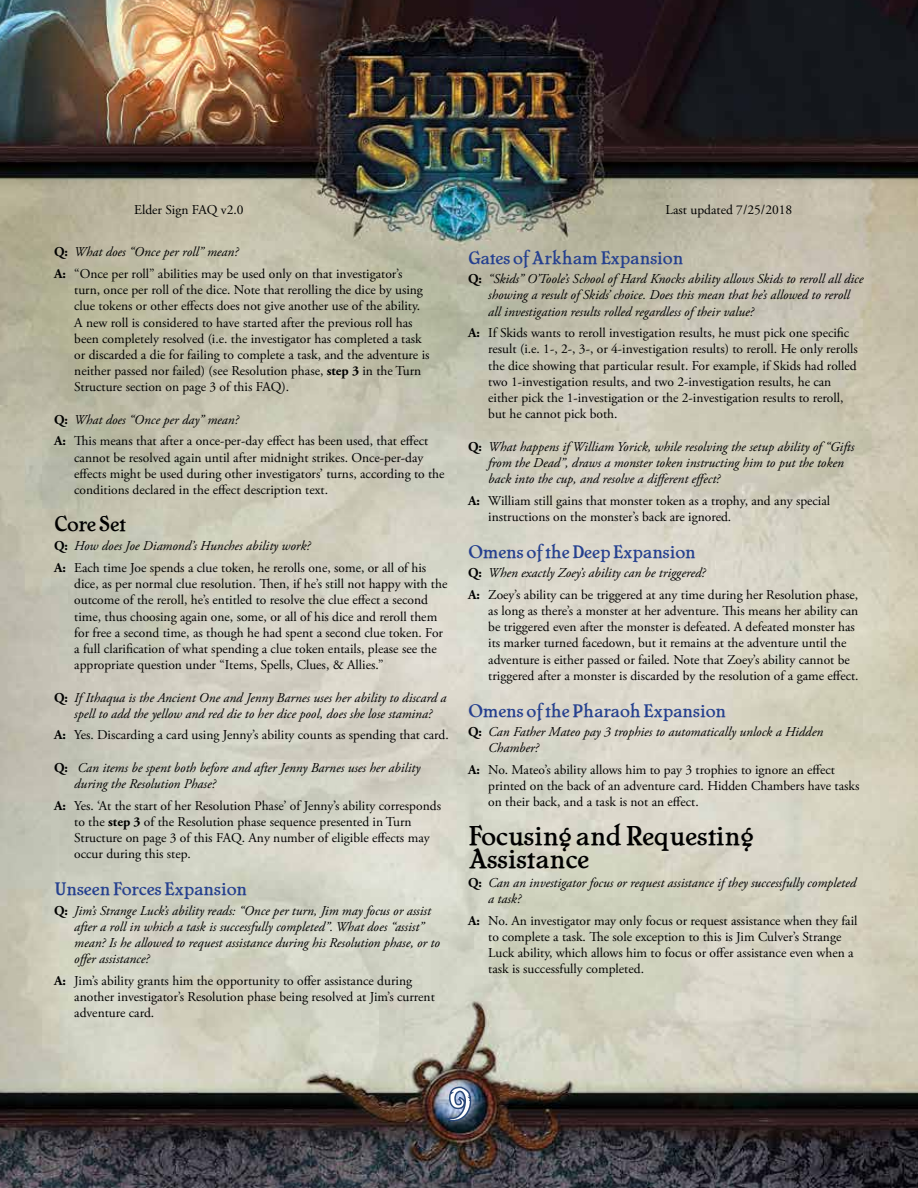
<style>
.page{position:relative;width:918px;height:1188px;background:#fff}
.page>*{position:absolute;margin:0;border:0;box-sizing:border-box;transform-origin:0 0}
.t1{font:67.5px "Booter Zero Zero";color:#fffffe;scale:1.25 1}
.t2{font:27px/22.5px "Cheboygan";color:#000}
.t3{font:21px "Cheboygan";color:#000}
.t4{font:18px "Cheboygan";color:#25408f}
.t5{font:13.5px/16.2px "Adobe Garamond Pro";color:#000}
.t6{font:italic 13.5px/16.2px "Adobe Garamond Pro";color:#000}
.s1{font-weight:700}
.s2{font-style:italic}
.s3{font-weight:700;font-style:normal}
</style>
<div class="page">
<img style="left:0;top:0;width:918px;height:1188px">
<svg style="left:442px;top:1085px;width:32px;height:38px"></svg>
<p class="t5" style="left:134px;top:202px;width:111px">Elder Sign FAQ v2.0</p>
<p class="t5" style="left:666px;top:202px;width:128px">Last updated 7/25/2018</p>
<p class="t5" style="left:54px;top:242px;width:350px;line-height:21.6px"><span class="s1">Q:</span> <span class="s2">What does “Once per roll” mean?<br></span><span class="s1">A:</span> “Once per roll” abilities may be used only on that investigator’s</p>
<p class="t5" style="left:74px;top:282px;width:357px">turn, once per roll of the dice. Note that rerolling the dice by using clue tokens or other effects does not give another use of the ability.<br>A new roll is considered to have started after the previous roll has been completely resolved (i.e. the investigator has completed a task or discarded a die for failing to complete a task, and the adventure is neither passed nor failed) (see Resolution phase, <span class="s1">step 3</span> in the Turn Structure section on page 3 of this FAQ).</p>
<p class="t5" style="left:54px;top:409px;width:376px;line-height:21.6px"><span class="s1">Q:</span> <span class="s2">What does “Once per day” mean?<br></span><span class="s1">A:</span> This means that after a once-per-day effect has been used, that effect</p>
<p class="t5" style="left:74px;top:450px;width:372px">cannot be resolved again until after midnight strikes. Once-per-day effects might be used during other investigators’ turns, according to the conditions declared in the effect description text.</p>
<h3 class="t3" style="left:54px;top:511px;width:73px">Core Set</h3>
<p class="t5" style="left:54px;top:536px;width:374px;line-height:21.6px"><span class="s1">Q:</span> <span class="s2">How does Joe Diamond’s Hunches ability work?<br></span><span class="s1">A:</span> Each time Joe spends a clue token, he rerolls one, some, or all of his</p>
<p class="t5" style="left:74px;top:576px;width:375px">dice, as per normal clue resolution. Then, if he’s still not happy with the outcome of the reroll, he’s entitled to resolve the clue effect a second time, thus choosing again one, some, or all of his dice and reroll them for free a second time, as though he had spent a second clue token. For a full clarification of what spending a clue token entails, please see the appropriate question under “Items, Spells, Clues, &amp; Allies.”</p>
<p class="t6" style="left:54px;top:690px;width:394px;text-align:center"><span class="s3">Q:</span> If Ithaqua is the Ancient One and Jenny Barnes uses her ability to discard a spell to add the yellow and red die to her dice pool, does she lose stamina?</p>
<p class="t5" style="left:54px;top:727px;width:396px"><span class="s1">A:</span> Yes. Discarding a card using Jenny’s ability counts as spending that card.</p>
<p class="t6" style="left:74px;top:760px;width:348px;text-indent:-20px"><span class="s3">Q:</span> Can items be spent both before and after Jenny Barnes uses her ability during the Resolution Phase?</p>
<p class="t5" style="left:74px;top:798px;width:368px;text-indent:-20px"><span class="s1">A:</span> Yes. ‘At the start of her Resolution Phase’ of Jenny’s ability corresponds to the <span class="s1">step 3</span> of the Resolution phase sequence presented in Turn Structure on page 3 of this FAQ. Any number of eligible effects may occur during this step.</p>
<h3 class="t4" style="left:54px;top:878px;width:194px">Unseen Forces Expansion</h3>
<p class="t6" style="left:74px;top:903px;width:367px;text-indent:-20px"><span class="s3">Q:</span> Jim’s Strange Luck’s ability reads: “Once per turn, Jim may focus or assist after a roll in which a task is successfully completed”. What does “assist” mean? Is he allowed to request assistance during his Resolution phase, or to offer assistance?</p>
<p class="t5" style="left:74px;top:973px;width:362px;text-indent:-20px"><span class="s1">A:</span> Jim’s ability grants him the opportunity to offer assistance during another investigator’s Resolution phase being resolved at Jim’s current adventure card.</p>
<h3 class="t4" style="left:468px;top:247px;width:216px">Gates of Arkham Expansion</h3>
<p class="t6" style="left:488px;top:271px;width:377px;text-indent:-20px"><span class="s3">Q:</span> “Skids” O’Toole’s School of Hard Knocks ability allows Skids to reroll all dice showing a result of Skids’ choice. Does this mean that he’s allowed to reroll all investigation results rolled regardless of their value?</p>
<p class="t5" style="left:488px;top:325px;width:371px;text-indent:-20px"><span class="s1">A:</span> If Skids wants to reroll investigation results, he must pick one specific result (i.e. 1-, 2-, 3-, or 4-investigation results) to reroll. He only rerolls the dice showing that particular result. For example, if Skids had rolled two 1-investigation results, and two 2-investigation results, he can either pick the 1-investigation or the 2-investigation results to reroll, but he cannot pick both.</p>
<p class="t6" style="left:488px;top:439px;width:368px;text-indent:-20px"><span class="s3">Q:</span> What happens if William Yorick, while resolving the setup ability of “Gifts from the Dead”, draws a monster token instructing him to put the token back into the cup, and resolve a different effect?</p>
<p class="t5" style="left:488px;top:493px;width:344px;text-indent:-20px"><span class="s1">A:</span> William still gains that monster token as a trophy, and any special instructions on the monster’s back are ignored.</p>
<h3 class="t4" style="left:468px;top:541px;width:229px">Omens of the Deep Expansion</h3>
<p class="t5" style="left:468px;top:563px;width:392px;line-height:21.6px"><span class="s1">Q:</span> <span class="s2">When exactly Zoey’s ability can be triggered?<br></span><span class="s1">A:</span> Zoey’s ability can be triggered at any time during her Resolution phase,</p>
<p class="t5" style="left:488px;top:603px;width:372px">as long as there’s a monster at her adventure. This means her ability can be triggered even after the monster is defeated. A defeated monster has its marker turned facedown, but it remains at the adventure until the adventure is either passed or failed. Note that Zoey’s ability cannot be triggered after a monster is discarded by the resolution of a game effect.</p>
<h3 class="t4" style="left:468px;top:700px;width:259px">Omens of the Pharaoh Expansion</h3>
<p class="t6" style="left:488px;top:724px;width:336px;text-indent:-20px"><span class="s3">Q:</span> Can Father Mateo pay 3 trophies to automatically unlock a Hidden<br>Chamber?</p>
<p class="t5" style="left:488px;top:762px;width:373px;text-indent:-20px"><span class="s1">A:</span> No. Mateo’s ability allows him to pay 3 trophies to ignore an effect printed on the back of an adventure card. Hidden Chambers have tasks on their back, and a task is not an effect.</p>
<h2 class="t2" style="left:468px;top:824px;width:286px">Focusing and Requesting<br>Assistance</h2>
<p class="t6" style="left:488px;top:875px;width:369px;text-indent:-20px"><span class="s3">Q:</span> Can an investigator focus or request assistance if they successfully completed a task?</p>
<p class="t5" style="left:488px;top:913px;width:371px;text-indent:-20px"><span class="s1">A:</span> No. An investigator may only focus or request assistance when they fail to complete a task. The sole exception to this is Jim Culver’s Strange Luck ability, which allows him to focus or offer assistance even when a task is successfully completed.</p>
<h1 class="t1" style="left:448px;top:1071px;width:19px">9</h1>
</div>
